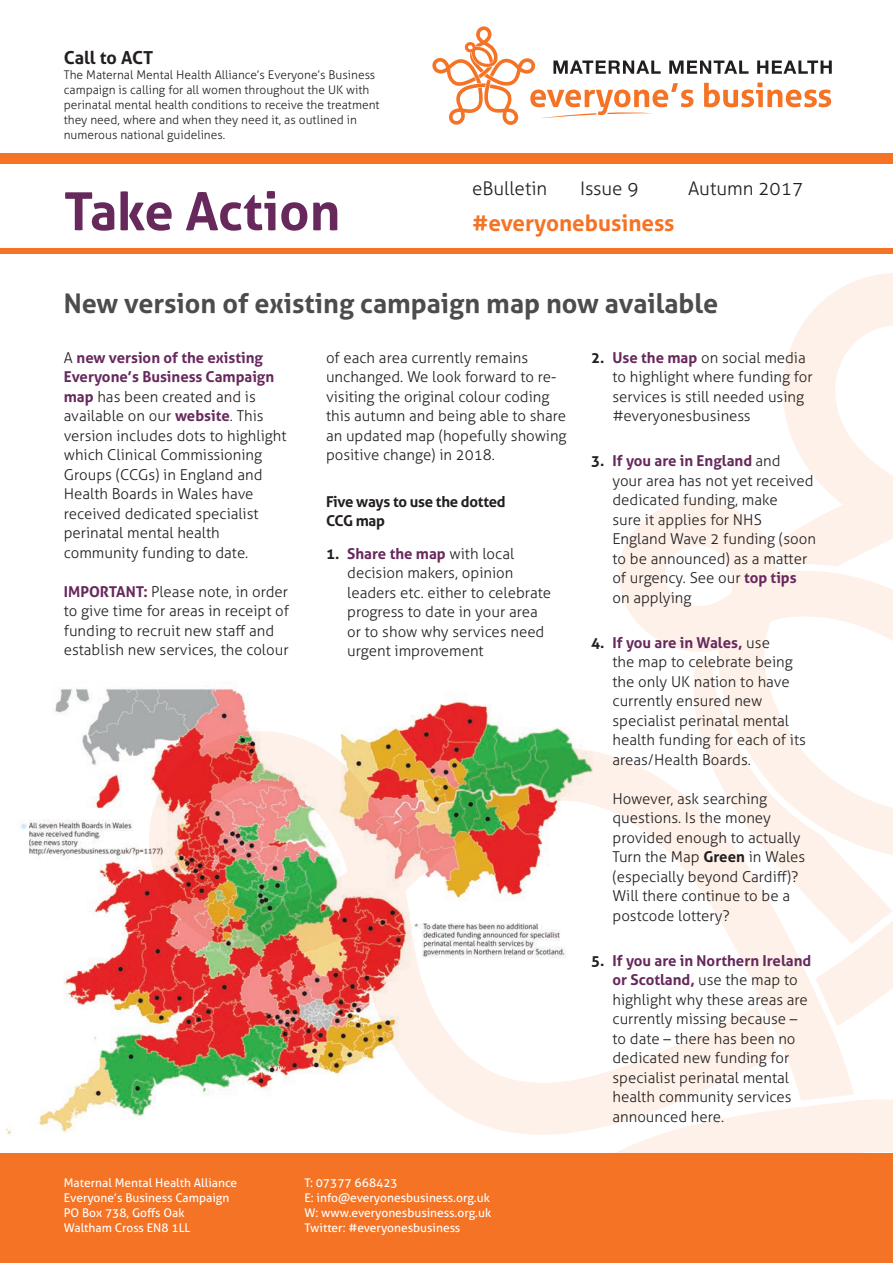
<style>
.page{position:relative;width:893px;height:1263px;background:#fff}
.page>*{position:absolute;margin:0;border:0;box-sizing:border-box;transform-origin:0 0}
.t1{font:700 52.5px "Aller";color:#67295c}
.t2{font:700 27px "Aller";color:#4b4c4d}
.t3{font:700 22.5px "Aller";color:#f47325}
.t4{font:300 18.75px "Aller";color:#231f20}
.t5{font:700 18px "Aller";color:#231f20}
.t6{font:300 15px/19.5px "Aller";color:#231f20}
.t7{font:700 15px/19.5px "Aller";letter-spacing:-.02em;color:#231f20}
.t8{font:300 12px/15px "Aller";color:#231f20}
.t9{font:12px/15px "Aller";color:#fff}
.s1{font-weight:700;color:#67295c}
.s2{font-weight:700}
</style>
<div class="page">
<svg style="left:147px;top:751px;width:707px;height:403px"></svg>
<svg style="left:385px;top:1099px;width:508px;height:55px;fill:#fdf1e9"></svg>
<svg style="left:815px;top:921px;width:78px;height:105px"></svg>
<svg style="left:676px;top:861px;width:216px;height:83px;fill:#fdf1e9"></svg>
<svg style="left:610px;top:273px;width:283px;height:588px"></svg>
<div style="left:0;top:1154px;width:893px;height:109px;background:#f47325"></div>
<svg style="left:432px;top:26px;width:400px;height:99px"></svg>
<div style="left:0;top:153px;width:893px;height:11px;background:#f47325"></div>
<div style="left:0;top:248px;width:893px;height:5px;background:#f47325"></div>
<img style="left:6px;top:685px;width:586px;height:451px">
<p class="t5" style="left:64px;top:47px;width:91px">Call to ACT</p>
<p class="t8" style="left:64px;top:68px;width:317px">The Maternal Mental Health Alliance’s Everyone’s Business campaign is calling for all women throughout the UK with perinatal mental health conditions to receive the treatment they need, where and when they need it, as outlined in numerous national guidelines.</p>
<h1 class="t1" style="left:64px;top:179px;width:278px">Take Action</h1>
<p class="t4" style="left:472px;top:177px;width:77px">eBulletin</p>
<p class="t4" style="left:580px;top:177px;width:60px">Issue 9</p>
<p class="t4" style="left:688px;top:177px;width:117px">Autumn 2017</p>
<h3 class="t3" style="left:472px;top:209px;width:204px">#everyonebusiness</h3>
<h2 class="t2" style="left:64px;top:287px;width:656px">New version of existing campaign map now available</h2>
<p class="t6" style="left:64px;top:348px;width:224px">A <span class="s1">new version of the existing<br>Everyone’s Business Campaign map</span> has been created and is available on our <span class="s1">website</span>. This version includes dots to highlight which Clinical Commissioning<br>Groups (CCGs) in England and<br>Health Boards in Wales have received dedicated specialist perinatal mental health community funding to date.</p>
<p class="t6" style="left:64px;top:582px;width:227px"><span class="s1">IMPORTANT:</span> Please note, in order to give time for areas in receipt of funding to recruit new staff and establish new services, the colour</p>
<p class="t6" style="left:326px;top:348px;width:242px">of each area currently remains unchanged. We look forward to re&shy;visiting the original colour coding this autumn and being able to share an updated map (hopefully showing positive change) in 2018.</p>
<p class="t7" style="left:326px;top:492px;width:181px">Five ways to use the dotted<br>CCG map</p>
<p class="t6" style="left:347px;top:543px;width:205px;text-indent:-21px"><span class="s2">1.</span> <span class="s1">Share the map</span> with local decision makers, opinion leaders etc. either to celebrate progress to date in your area or to show why services need urgent improvement</p>
<p class="t6" style="left:612px;top:348px;width:202px;text-indent:-21px"><span class="s2">2.</span> <span class="s1">Use the map</span> on social media to highlight where funding for services is still needed using #everyonesbusiness</p>
<p class="t6" style="left:612px;top:451px;width:205px;text-indent:-21px"><span class="s2">3.</span> <span class="s1">If you are in England</span> and<br>your area has not yet received dedicated funding, make<br>sure it applies for NHS<br>England Wave 2 funding (soon to be announced) as a matter of urgency. See our <span class="s1">top tips </span>on applying</p>
<p class="t6" style="left:612px;top:633px;width:195px;text-indent:-21px"><span class="s2">4.</span> <span class="s1">If you are in Wales,</span> use<br>the map to celebrate being the only UK nation to have currently ensured new specialist perinatal mental health funding for each of its areas/Health Boards.</p>
<p class="t6" style="left:612px;top:789px;width:194px">However, ask searching questions. Is the money provided enough to actually<br>Turn the Map <span class="s2">Green</span> in Wales (especially beyond Cardiff)?<br>Will there continue to be a postcode lottery?</p>
<p class="t6" style="left:612px;top:951px;width:200px;text-indent:-21px"><span class="s2">5.</span> <span class="s1">If you are in Northern Ireland or Scotland,</span> use the map to highlight why these areas are currently missing because – to date – there has been no dedicated new funding for specialist perinatal mental health community services announced here.</p>
<p class="t9" style="left:64px;top:1175px;width:175px">Maternal Mental Health Alliance<br>Everyone’s Business Campaign<br>PO Box 738, Goffs Oak<br>Waltham Cross EN8 1LL</p>
<p class="t9" style="left:304px;top:1175px;width:188px">T: 07377 668423<br>E: info@everyonesbusiness.org.uk<br>W: www.everyonesbusiness.org.uk<br>Twitter: #everyonesbusiness</p>
</div>
